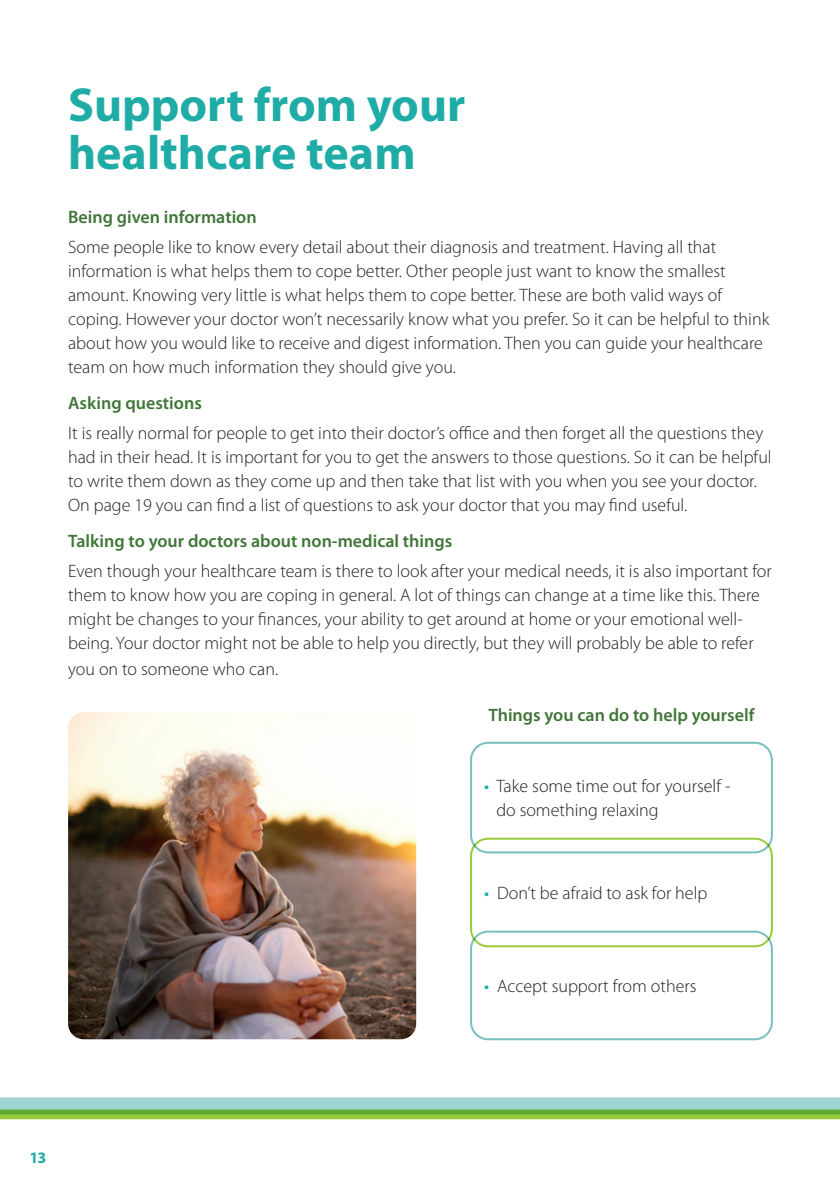
<style>
.page{position:relative;width:840px;height:1191px;background:#fff}
.page>*{position:absolute;margin:0;border:0;box-sizing:border-box;transform-origin:0 0}
.t1{font:700 48px/48px "Myriad Pro";color:#20aca6}
.t2{font:300 18px/24px "Myriad Pro";color:#231f20}
.t3{font:600 18px "Myriad Pro";color:#407538}
.t4{font:700 16px "Myriad Pro";color:#20aca6}
.s1{font-weight:400;color:#20aca6}
</style>
<div class="page">
<div style="left:470px;top:742px;width:302px;height:111px;border:2px solid #77c0bd;border-radius:17px"></div>
<div style="left:470px;top:837px;width:302px;height:110px;border:2px solid #99ca3b;border-radius:17px"></div>
<div style="left:470px;top:930px;width:302px;height:110px;border:2px solid #77c0bd;border-radius:17px"></div>
<img style="left:68px;top:712px;width:348px;height:327px">
<svg style="left:0;top:1097px;width:839px;height:22px;background:#90ca90"></svg>
<h1 class="t1" style="left:68px;top:82px;width:398px">Support from your healthcare team</h1>
<p class="t3" style="left:68px;top:207px;width:190px">Being given information</p>
<p class="t2" style="left:68px;top:236px;width:702px">Some people like to know every detail about their diagnosis and treatment. Having all that information is what helps them to cope better. Other people just want to know the smallest amount. Knowing very little is what helps them to cope better. These are both valid ways of coping. However your doctor won’t necessarily know what you prefer. So it can be helpful to think about how you would like to receive and digest information. Then you can guide your healthcare team on how much information they should give you.</p>
<p class="t3" style="left:68px;top:393px;width:135px">Asking questions</p>
<p class="t2" style="left:68px;top:422px;width:704px">It is really normal for people to get into their doctor’s office and then forget all the questions they had in their head. It is important for you to get the answers to those questions. So it can be helpful to write them down as they come up and then take that list with you when you see your doctor.<br>On page 19 you can find a list of questions to ask your doctor that you may find useful.</p>
<p class="t3" style="left:68px;top:531px;width:385px">Talking to your doctors about non-medical things</p>
<p class="t2" style="left:68px;top:559px;width:704px">Even though your healthcare team is there to look after your medical needs, it is also important for them to know how you are coping in general. A lot of things can change at a time like this. There might be changes to your finances, your ability to get around at home or your emotional well&shy;being. Your doctor might not be able to help you directly, but they will probably be able to refer you on to someone who can.</p>
<p class="t3" style="left:488px;top:705px;width:267px">Things you can do to help yourself</p>
<p class="t2" style="left:496px;top:774px;width:235px;text-indent:-12px"><span class="s1">•</span> Take some time out for yourself - do something relaxing</p>
<p class="t2" style="left:484px;top:881px;width:225px"><span class="s1">•</span> Don’t be afraid to ask for help</p>
<p class="t2" style="left:484px;top:974px;width:214px"><span class="s1">•</span> Accept support from others</p>
<p class="t4" style="left:29px;top:1148px;width:19px">13</p>
</div>
